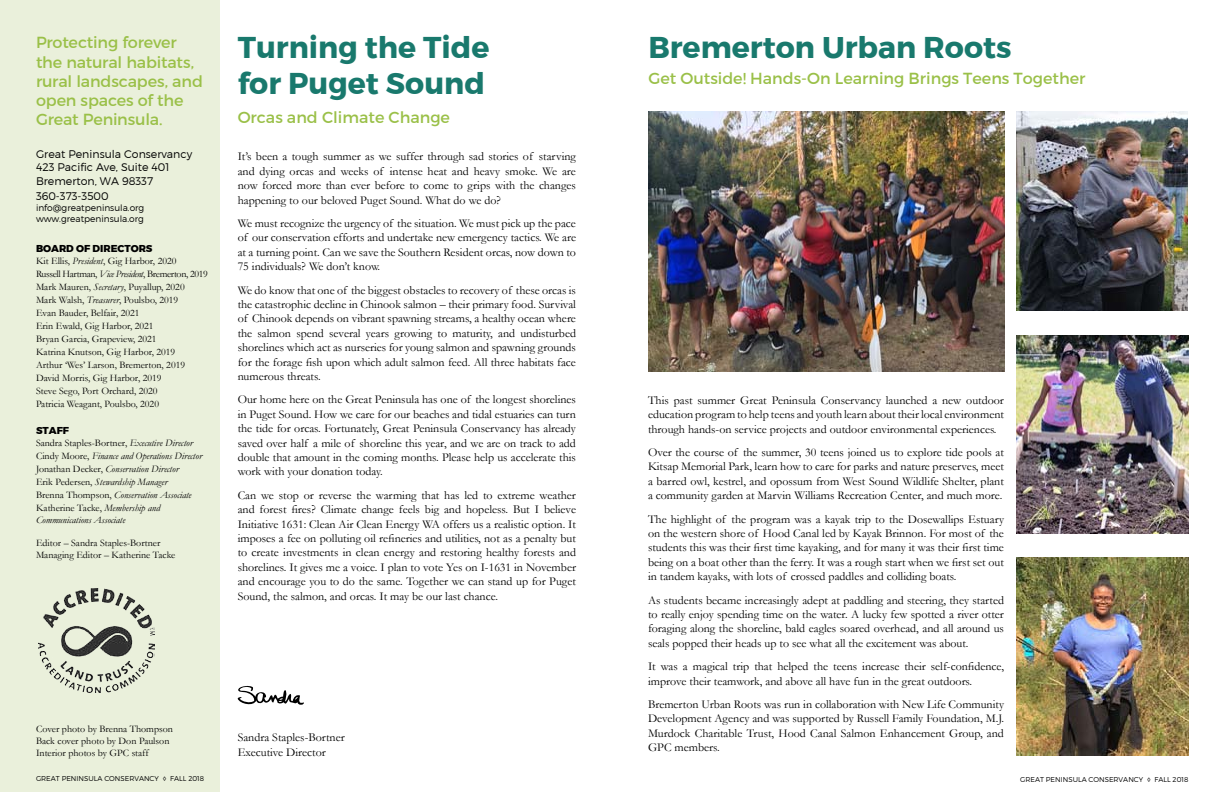
<style>
.page{position:relative;width:1224px;height:792px;background:#fff}
.page>*{position:absolute;margin:0;border:0;box-sizing:border-box;transform-origin:0 0}
.t1{font:30px/36px "Trueno Bd";color:#19796d}
.t2{font:16px/19.2px "Trueno Rg";color:#9ac048}
.t3{font:12px/14.4px "Garamond";color:#000;text-align:justify}
.t4{font:11px/13.2px "Trueno Lt";color:#000}
.t5{font:10px/13px "Garamond";color:#000}
.t6{font:italic 10px/13px "Garamond";color:#000}
.t7{font:10px "Trueno Ex Bd";color:#000}
.t8{font:9px/10.8px "Trueno Lt";color:#000}
.t9{font:7px "Trueno Lt";color:#000}
.s1{font-style:italic}
.s2{font-style:normal}
</style>
<div class="page">
<div style="left:0;top:0;width:220px;height:792px;background:#eaf0db"></div>
<img style="left:648px;top:112px;width:356px;height:259px">
<img style="left:1016px;top:112px;width:172px;height:199px">
<svg style="left:238px;top:685px;width:66px;height:20px"></svg>
<img style="left:38px;top:589px;width:116px;height:104px">
<img style="left:1016px;top:557px;width:172px;height:199px">
<img style="left:1016px;top:335px;width:172px;height:199px">
<h2 class="t2" style="left:36px;top:33px;width:168px">Protecting forever the natural habitats, rural landscapes, and open spaces of the<br>Great Peninsula.</h2>
<p class="t4" style="left:36px;top:147px;width:158px">Great Peninsula Conservancy<br>423 Pacific Ave, Suite 401</p>
<p class="t4" style="left:36px;top:174px;width:119px;line-height:14.2px">Bremerton, WA 98337<br>360-373-3500</p>
<p class="t8" style="left:36px;top:203px;width:110px">info@greatpeninsula.org www.greatpeninsula.org</p>
<p class="t7" style="left:36px;top:242px;width:118px">BOARD OF DIRECTORS</p>
<p class="t5" style="left:36px;top:254px;width:173px">Kit Ellis, <span class="s1">President</span>, Gig Harbor, 2020<br>Russell Hartman, <span class="s1">Vice President</span>, Bremerton, 2019<br>Mark Mauren, <span class="s1">Secretary</span>, Puyallup, 2020<br>Mark Walsh, <span class="s1">Treasurer</span>, Poulsbo, 2019<br>Evan Bauder, Belfair, 2021<br>Erin Ewald, Gig Harbor, 2021<br>Bryan Garcia, Grapeview, 2021<br>Katrina Knutson, Gig Harbor, 2019<br>Arthur ‘Wes’ Larson, Bremerton, 2019<br>David Morris, Gig Harbor, 2019<br>Steve Sego, Port Orchard, 2020<br>Patricia Weagant, Poulsbo, 2020</p>
<p class="t7" style="left:36px;top:424px;width:35px">STAFF</p>
<p class="t6" style="left:36px;top:436px;width:168px"><span class="s2">Sandra Staples-Bortner,</span> Executive Director <span class="s2">Cindy Moore,</span> Finance and Operations Director <span class="s2">Jonathan Decker,</span> Conservation Director<br><span class="s2">Erik Pedersen,</span> Stewardship Manager<br><span class="s2">Brenna Thompson,</span> Conservation Associate <span class="s2">Katherine Tacke,</span> Membership and</p>
<p class="t6" style="left:36px;top:513px;width:91px">Communications Associate</p>
<p class="t5" style="left:36px;top:536px;width:141px;line-height:12.4px">Editor – Sandra Staples-Bortner<br>Managing Editor – Katherine Tacke</p>
<h1 class="t1" style="left:238px;top:30px;width:253px">Turning the Tide for Puget Sound</h1>
<h2 class="t2" style="left:238px;top:108px;width:214px">Orcas and Climate Change</h2>
<p class="t3" style="left:238px;top:149px;width:340px">It’s been a tough summer as we suffer through sad stories of starving and dying orcas and weeks of intense heat and heavy smoke. We are now forced more than ever before to come to grips with the changes happening to our beloved Puget Sound. What do we do?</p>
<p class="t3" style="left:238px;top:216px;width:340px">We must recognize the urgency of the situation. We must pick up the pace of our conservation efforts and undertake new emergency tactics. We are at a turning point. Can we save the Southern Resident orcas, now down to 75 individuals? We don’t know.</p>
<p class="t3" style="left:238px;top:282px;width:340px">We do know that one of the biggest obstacles to recovery of these orcas is the catastrophic decline in Chinook salmon – their primary food. Survival of Chinook depends on vibrant spawning streams, a healthy ocean where the salmon spend several years growing to maturity, and undisturbed shorelines which act as nurseries for young salmon and spawning grounds for the forage fish upon which adult salmon feed. All three habitats face numerous threats.</p>
<p class="t3" style="left:238px;top:392px;width:340px">Our home here on the Great Peninsula has one of the longest shorelines in Puget Sound. How we care for our beaches and tidal estuaries can turn the tide for orcas. Fortunately, Great Peninsula Conservancy has already saved over half a mile of shoreline this year, and we are on track to add double that amount in the coming months. Please help us accelerate this work with your donation today.</p>
<p class="t3" style="left:238px;top:487px;width:340px">Can we stop or reverse the warming that has led to extreme weather and forest fires? Climate change feels big and hopeless. But I believe Initiative 1631: Clean Air Clean Energy WA offers us a realistic option. It imposes a fee on polluting oil refineries and utilities, not as a penalty but to create investments in clean energy and restoring healthy forests and shorelines. It gives me a voice. I plan to vote Yes on I-1631 in November and encourage you to do the same. Together we can stand up for Puget Sound, the salmon, and orcas. It may be our last chance.</p>
<p class="t5" style="left:36px;top:722px;width:138px;line-height:12px">Cover photo by Brenna Thompson<br>Back cover photo by Don Paulson<br>Interior photos by GPC staff</p>
<p class="t3" style="left:238px;top:730px;width:109px">Sandra Staples-Bortner<br>Executive Director</p>
<h1 class="t1" style="left:648px;top:30px;width:365px">Bremerton Urban Roots</h1>
<h2 class="t2" style="left:648px;top:69px;width:439px">Get Outside! Hands-On Learning Brings Teens Together</h2>
<p class="t3" style="left:648px;top:393px;width:357px">This past summer Great Peninsula Conservancy launched a new outdoor education program to help teens and youth learn about their local environment through hands-on service projects and outdoor environmental experiences.</p>
<p class="t3" style="left:648px;top:445px;width:358px">Over the course of the summer, 30 teens joined us to explore tide pools at Kitsap Memorial Park, learn how to care for parks and nature preserves, meet a barred owl, kestrel, and opossum from West Sound Wildlife Shelter, plant a community garden at Marvin Williams Recreation Center, and much more.</p>
<p class="t3" style="left:648px;top:511px;width:358px">The highlight of the program was a kayak trip to the Dosewallips Estuary on the western shore of Hood Canal led by Kayak Brinnon. For most of the students this was their first time kayaking, and for many it was their first time being on a boat other than the ferry. It was a rough start when we first set out in tandem kayaks, with lots of crossed paddles and colliding boats.</p>
<p class="t3" style="left:648px;top:592px;width:358px">As students became increasingly adept at paddling and steering, they started to really enjoy spending time on the water. A lucky few spotted a river otter foraging along the shoreline, bald eagles soared overhead, and all around us seals popped their heads up to see what all the excitement was about.</p>
<p class="t3" style="left:648px;top:659px;width:358px">It was a magical trip that helped the teens increase their self-confidence, improve their teamwork, and above all have fun in the great outdoors.</p>
<p class="t3" style="left:648px;top:697px;width:358px">Bremerton Urban Roots was run in collaboration with New Life Community Development Agency and was supported by Russell Family Foundation, M.J.<br>Murdock Charitable Trust, Hood Canal Salmon Enhancement Group, and GPC members.</p>
<p class="t9" style="left:36px;top:774px;width:170px">Great Peninsula Conservancy ◊ fall 2018</p>
<p class="t9" style="left:1020px;top:775px;width:170px">Great Peninsula Conservancy ◊ fall 2018</p>
</div>
